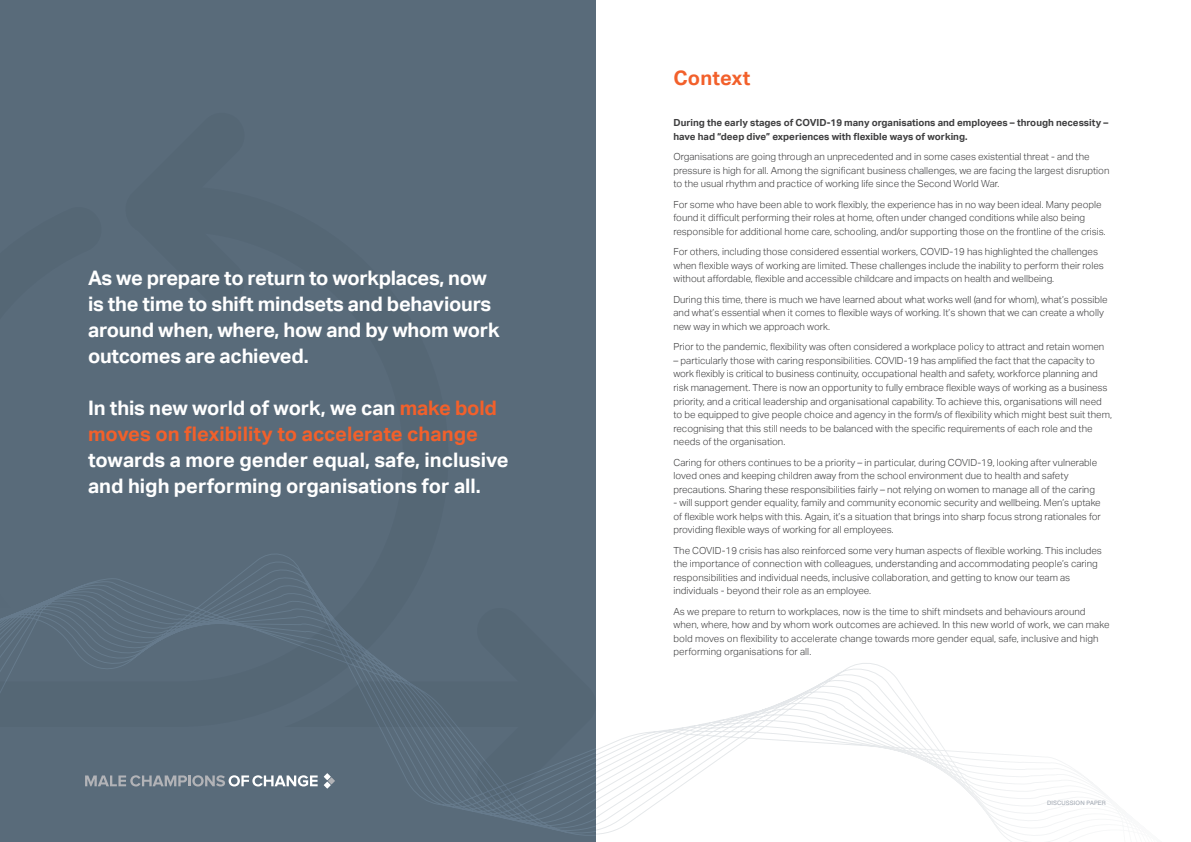
<style>
.page{position:relative;width:1191px;height:842px;background:#fff}
.page>*{position:absolute;margin:0;border:0;box-sizing:border-box;transform-origin:0 0}
.quote{font:700 20px/26px "Aktiv Grotesk";letter-spacing:-.01em;color:#fff}
.A_Head{font:700 20px "Aktiv Grotesk";letter-spacing:.01em;color:#f2602b}
.bodycopy{font:300 9.8px/13.5px "Aktiv Grotesk";color:#3e3e3f}
.bodycopy_bold{font:700 9.8px/13.5px "Aktiv Grotesk";color:#3e3e3f}
.t1{font:6px "Swiss 721 BT";letter-spacing:.02em;color:#9ea5af}
.s1{color:#f2602b}
</style>
<div class="page">
<div style="left:0;top:0;width:595px;height:842px;background:#596b7a"></div>
<svg style="left:85px;top:786px;width:510px;height:50px"></svg>
<svg style="left:596px;top:663px;width:497px;height:179px"></svg>
<svg style="left:284px;top:606px;width:312px;height:195px"></svg>
<svg style="left:0;top:554px;width:448px;height:173px"></svg>
<svg style="left:85px;top:775px;width:233px;height:11px"></svg>
<svg style="left:324px;top:781px;width:7px;height:8px"></svg>
<svg style="left:324px;top:773px;width:7px;height:7px"></svg>
<svg style="left:328px;top:777px;width:7px;height:7px"></svg>
<p class="quote" style="left:88px;top:265px;width:413px">As we prepare to return to workplaces, now is the time to shift mindsets and behaviours around when, where, how and by whom work outcomes are achieved.</p>
<p class="quote" style="left:88px;top:395px;width:422px">In this new world of work, we can <span class="s1">make bold moves on flexibility to accelerate change </span>towards a more gender equal, safe, inclusive and high performing organisations for all.</p>
<p class="A_Head" style="left:673px;top:66px;width:78px">Context</p>
<p class="bodycopy_bold" style="left:673px;top:116px;width:436px">During the early stages of COVID-19 many organisations and employees – through necessity – have had “deep dive” experiences with flexible ways of working.</p>
<p class="bodycopy" style="left:673px;top:150px;width:437px">Organisations are going through an unprecedented and in some cases existential threat - and the pressure is high for all. Among the significant business challenges, we are facing the largest disruption to the usual rhythm and practice of working life since the Second World War.</p>
<p class="bodycopy" style="left:673px;top:198px;width:434px">For some who have been able to work flexibly, the experience has in no way been ideal. Many people found it difficult performing their roles at home, often under changed conditions while also being responsible for additional home care, schooling, and/or supporting those on the frontline of the crisis.</p>
<p class="bodycopy" style="left:673px;top:245px;width:432px">For others, including those considered essential workers, COVID-19 has highlighted the challenges when flexible ways of working are limited. These challenges include the inability to perform their roles without affordable, flexible and accessible childcare and impacts on health and wellbeing.</p>
<p class="bodycopy" style="left:673px;top:293px;width:436px">During this time, there is much we have learned about what works well (and for whom), what’s possible and what’s essential when it comes to flexible ways of working. It’s shown that we can create a wholly new way in which we approach work.</p>
<p class="bodycopy" style="left:673px;top:340px;width:432px">Prior to the pandemic, flexibility was often considered a workplace policy to attract and retain women</p>
<p class="bodycopy" style="left:673px;top:354px;width:440px">– particularly those with caring responsibilities. COVID-19 has amplified the fact that the capacity to work flexibly is critical to business continuity, occupational health and safety, workforce planning and risk management. There is now an opportunity to fully embrace flexible ways of working as a business priority, and a critical leadership and organisational capability. To achieve this, organisations will need to be equipped to give people choice and agency in the form/s of flexibility which might best suit them, recognising that this still needs to be balanced with the specific requirements of each role and the needs of the organisation.</p>
<p class="bodycopy" style="left:673px;top:455px;width:425px">Caring for others continues to be a priority – in particular, during COVID-19, looking after vulnerable loved ones and keeping children away from the school environment due to health and safety precautions. Sharing these responsibilities fairly – not relying on women to manage all of the caring</p>
<p class="bodycopy" style="left:673px;top:496px;width:429px;text-align:justify">- will support gender equality, family and community economic security and wellbeing. Men’s uptake of flexible work helps with this. Again, it’s a situation that brings into sharp focus strong rationales for providing flexible ways of working for all employees.</p>
<p class="bodycopy" style="left:673px;top:543px;width:430px">The COVID-19 crisis has also reinforced some very human aspects of flexible working. This includes the importance of connection with colleagues, understanding and accommodating people’s caring responsibilities and individual needs, inclusive collaboration, and getting to know our team as individuals - beyond their role as an employee.</p>
<p class="bodycopy" style="left:673px;top:605px;width:437px">As we prepare to return to workplaces, now is the time to shift mindsets and behaviours around when, where, how and by whom work outcomes are achieved. In this new world of work, we can make bold moves on flexibility to accelerate change towards more gender equal, safe, inclusive and high performing organisations for all.</p>
<p class="t1" style="left:1047px;top:800px;width:60px">DISCUSSION PAPER</p>
</div>
